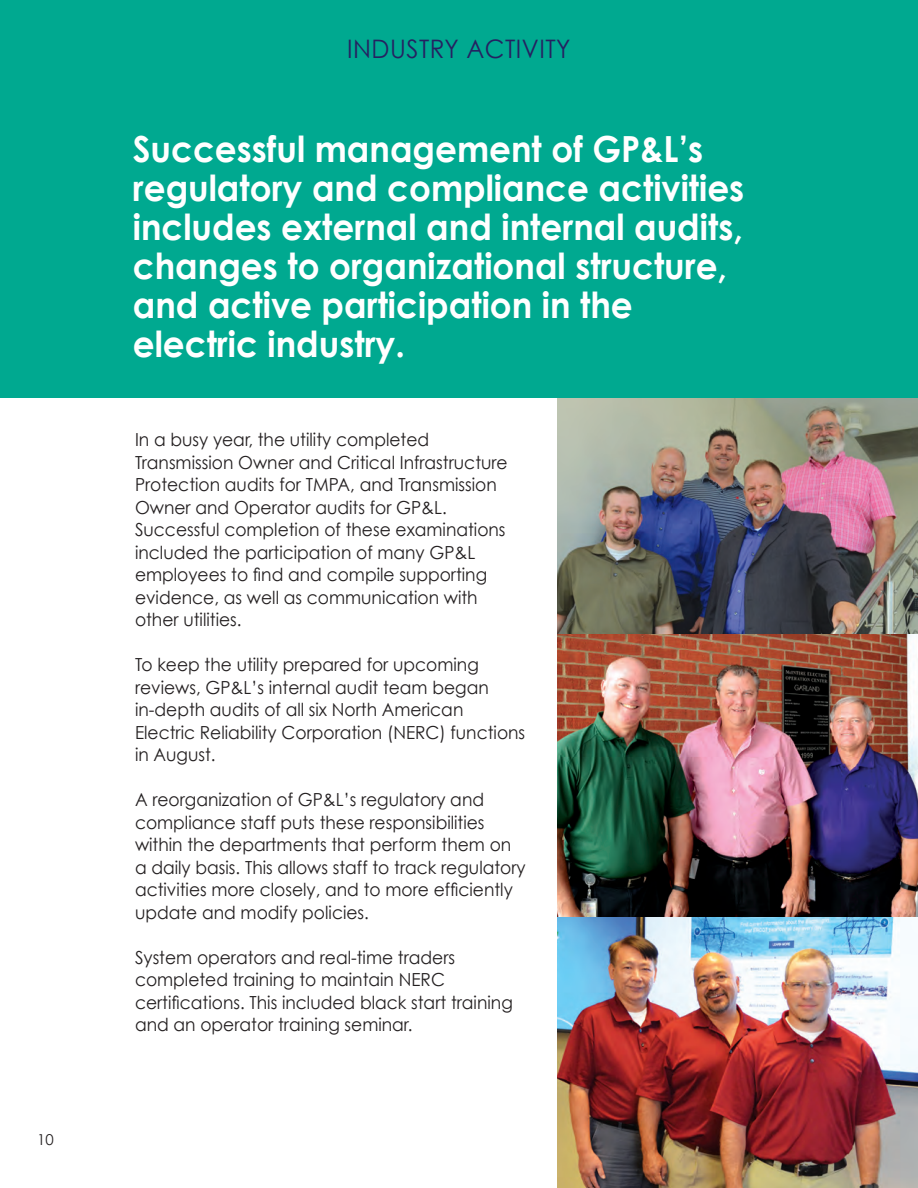
<style>
.page{position:relative;width:918px;height:1188px;background:#fff}
.page>*{position:absolute;margin:0;border:0;box-sizing:border-box;transform-origin:0 0}
.t1{font:700 36px/39px "Century Gothic";color:#fff;scale:.95 1}
.t2{font:25.5px "Century Gothic";letter-spacing:.02em;color:#252161;scale:.95 1}
.t3{font:18px/22.5px "Century Gothic";color:#231f20;scale:.95 1}
.t4{font:15px "Century Gothic";color:#231f20}
</style>
<div class="page">
<img style="left:557px;top:397px;width:361px;height:237px">
<img style="left:557px;top:634px;width:361px;height:554px">
<div style="left:0;top:0;width:918px;height:397px;background:#00a990"></div>
<p class="t4" style="left:37px;top:1131px;width:18px">10</p>
<p class="t2" style="left:347px;top:33px;width:237px">INDUSTRY ACTIVITY</p>
<p class="t1" style="left:133px;top:128px;width:602px">Successful management of GP&amp;L’s</p>
<p class="t1" style="left:133px;top:167px;width:645px">regulatory and compliance activities includes external and internal audits, changes to organizational structure, and active participation in the</p>
<p class="t1" style="left:133px;top:323px;width:288px">electric industry.</p>
<p class="t3" style="left:135px;top:428px;width:311px">In a busy year, the utility completed</p>
<p class="t3" style="left:135px;top:451px;width:394px">Transmission Owner and Critical Infrastructure<br>Protection audits for TMPA, and Transmission<br>Owner and Operator audits for GP&amp;L.</p>
<p class="t3" style="left:135px;top:518px;width:392px">Successful completion of these examinations included the participation of many GP&amp;L</p>
<p class="t3" style="left:135px;top:563px;width:372px">employees to find and compile supporting</p>
<p class="t3" style="left:135px;top:586px;width:362px">evidence, as well as communication with</p>
<p class="t3" style="left:135px;top:608px;width:114px">other utilities.</p>
<p class="t3" style="left:135px;top:653px;width:363px">To keep the utility prepared for upcoming</p>
<p class="t3" style="left:135px;top:676px;width:374px">reviews, GP&amp;L’s internal audit team began</p>
<p class="t3" style="left:135px;top:698px;width:347px">in-depth audits of all six North American</p>
<p class="t3" style="left:135px;top:721px;width:412px">Electric Reliability Corporation (NERC) functions in August.</p>
<p class="t3" style="left:135px;top:788px;width:413px">A reorganization of GP&amp;L’s regulatory and compliance staff puts these responsibilities within the departments that perform them on a daily basis. This allows staff to track regulatory activities more closely, and to more efficiently update and modify policies.</p>
<p class="t3" style="left:135px;top:946px;width:339px">System operators and real-time traders</p>
<p class="t3" style="left:135px;top:968px;width:328px">completed training to maintain NERC</p>
<p class="t3" style="left:135px;top:991px;width:399px">certifications. This included black start training and an operator training seminar.</p>
</div>
